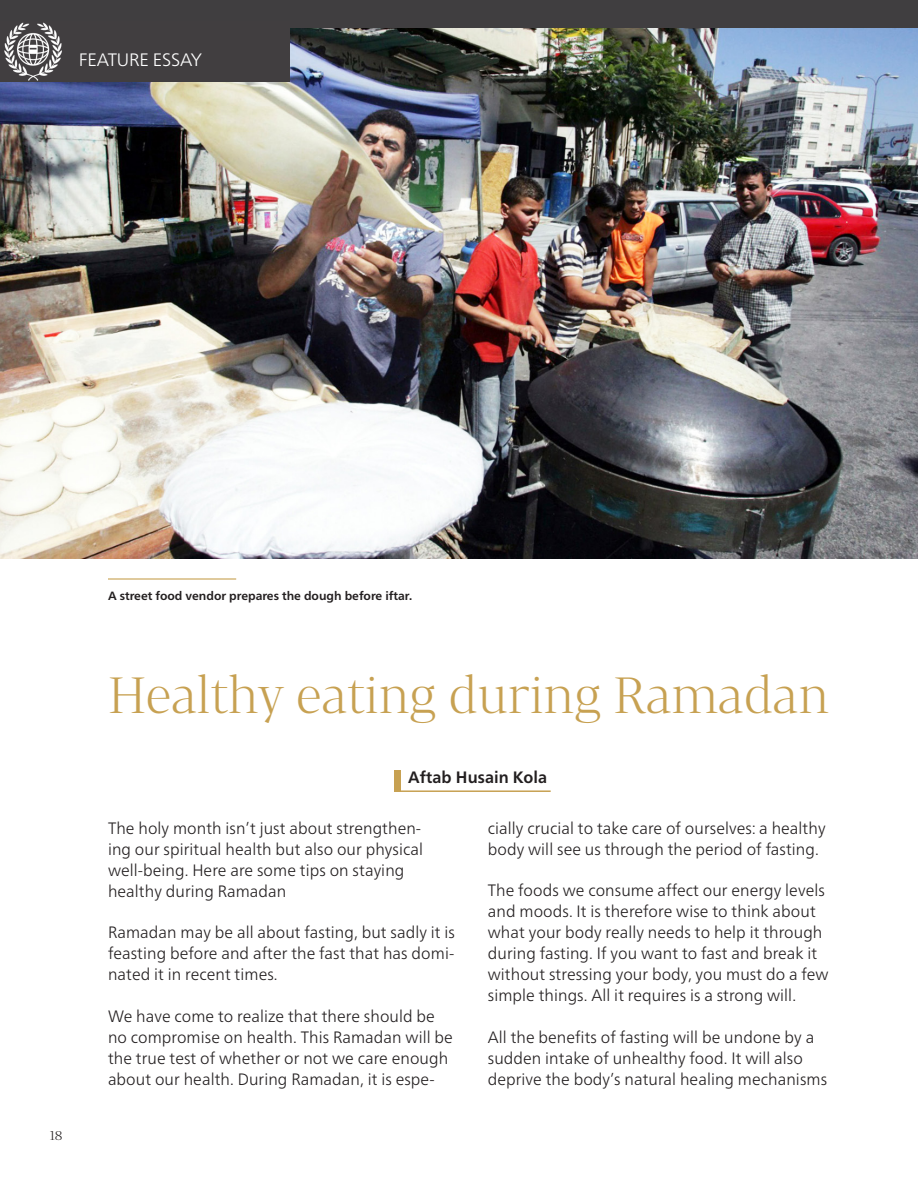
<style>
.page{position:relative;width:918px;height:1188px;background:#fff}
.page>*{position:absolute;margin:0;border:0;box-sizing:border-box;transform-origin:0 0}
.Body_Copy{font:300 48px "Bw Darius";color:#c7a152;scale:.95 1}
.Eyebrow_Title{font:300 18px "Neue Frutiger Arabic";letter-spacing:-.01em;color:#fff}
.Body_Copy-2{font:300 16.5px/21px "Neue Frutiger Arabic";letter-spacing:.005em;color:#231f20}
.Body_Copy-3{font:700 16.5px "Neue Frutiger Arabic";letter-spacing:.005em;color:#231f20}
.Caption_Bold_Italic{font:700 12px "Neue Frutiger Arabic";color:#231f20}
.t1{font:300 12px "Bw Darius";color:#231f20}
</style>
<div class="page">
<img style="left:0;top:28px;width:918px;height:531px">
<div style="left:0;top:0;width:918px;height:28px;background:#403e40"></div>
<img style="left:0;top:22px;width:294px;height:62px">
<div style="left:394px;top:771px;width:7px;height:21px;background:#c7a152"></div>
<hr style="left:399px;top:790px;width:152px;height:2px;background:#c7a152">
<hr style="left:108px;top:578px;width:128px;height:2px;background:#c7a152">
<p class="Eyebrow_Title" style="left:79px;top:48px;width:125px">FEATURE ESSAY</p>
<p class="t1" style="left:50px;top:1127px;width:14px">18</p>
<p class="Caption_Bold_Italic" style="left:108px;top:588px;width:306px">A street food vendor prepares the dough before iftar.</p>
<p class="Body_Copy" style="left:108px;top:662px;width:761px">Healthy eating during Ramadan</p>
<p class="Body_Copy-3" style="left:408px;top:766px;width:140px">Aftab Husain Kola</p>
<p class="Body_Copy-2" style="left:108px;top:819px;width:317px">The holy month isn’t just about strengthen&shy;ing our spiritual health but also our physical well-being. Here are some tips on staying healthy during Ramadan</p>
<p class="Body_Copy-2" style="left:108px;top:923px;width:348px;text-align:justify">Ramadan may be all about fasting, but sadly it is feasting before and after the fast that has domi&shy;nated it in recent times.</p>
<p class="Body_Copy-2" style="left:108px;top:1007px;width:346px">We have come to realize that there should be no compromise on health. This Ramadan will be the true test of whether or not we care enough about our health. During Ramadan, it is espe-</p>
<p class="Body_Copy-2" style="left:488px;top:819px;width:339px">cially crucial to take care of ourselves: a healthy body will see us through the period of fasting.</p>
<p class="Body_Copy-2" style="left:488px;top:881px;width:342px">The foods we consume affect our energy levels and moods. It is therefore wise to think about what your body really needs to help it through during fasting. If you want to fast and break it without stressing your body, you must do a few simple things. All it requires is a strong will.</p>
<p class="Body_Copy-2" style="left:488px;top:1028px;width:341px">All the benefits of fasting will be undone by a sudden intake of unhealthy food. It will also deprive the body’s natural healing mechanisms</p>
</div>
